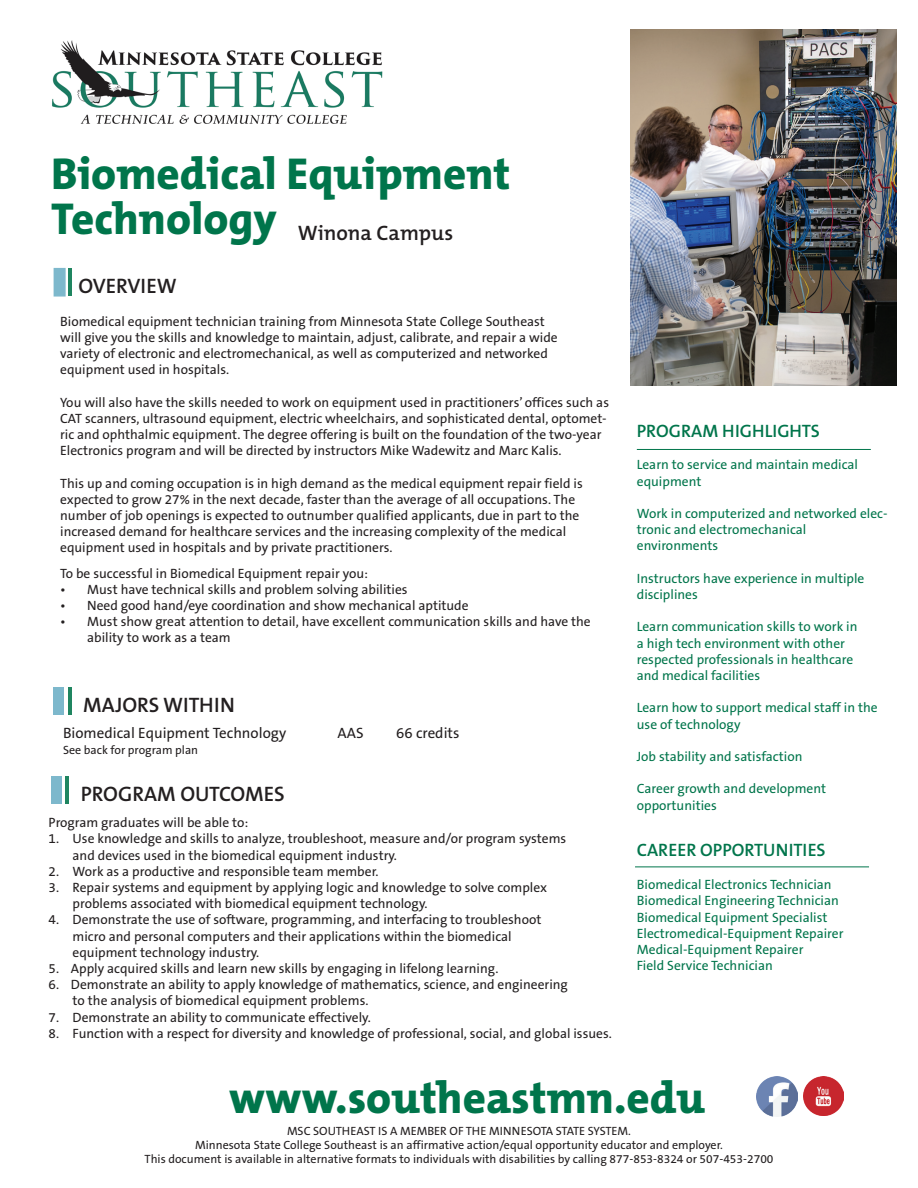
<style>
.page{position:relative;width:918px;height:1188px;background:#fff}
.page>*{position:absolute;margin:0;border:0;box-sizing:border-box;transform-origin:0 0}
.t1{font:800 45px/45px "The Mix B8";color:#00754b}
.t2{font:600 21px "The Mix B6";color:#231f20}
.t3{font:600 18px "The Mix B6";color:#00754b}
.t4{font:15px "The Sans B5 Plain";color:#231f20}
.t5{font:13.5px/16.2px "The Sans B5 Plain";color:#231f20}
.t6{font:13.5px/16.2px "The Sans B5 Plain";color:#00754b}
.t7{font:12px/14.4px "The Sans B5 Plain";color:#231f20;text-align:center}
</style>
<div class="page">
<hr style="left:635px;top:867px;width:234px;height:1px;background:#00754b">
<img style="left:52px;top:40px;width:331px;height:84px">
<div style="left:54px;top:268px;width:12px;height:29px;background:#7db8cc;border:2px solid #6cafc6"></div>
<hr style="left:68px;top:269px;width:3px;height:27px;background:#00754b">
<div style="left:54px;top:687px;width:10px;height:27px;background:#7db8cc"></div>
<hr style="left:68px;top:687px;width:3px;height:27px;background:#00754b">
<div style="left:51px;top:776px;width:11px;height:27px;background:#7db8cc"></div>
<hr style="left:65px;top:776px;width:4px;height:27px;background:#1f8560">
<img style="left:757px;top:1077px;width:40px;height:40px">
<img style="left:804px;top:1077px;width:39px;height:39px">
<img style="left:631px;top:30px;width:266px;height:356px">
<hr style="left:637px;top:449px;width:234px;height:1px;background:#00754b">
<h1 class="t1" style="left:51px;top:153px;width:461px">Biomedical Equipment<br>Technology</h1>
<h2 class="t2" style="left:79px;top:275px;width:100px">OVERVIEW</h2>
<h2 class="t2" style="left:298px;top:222px;width:157px">Winona Campus</h2>
<p class="t5" style="left:60px;top:314px;width:499px">Biomedical equipment technician training from Minnesota State College Southeast will give you the skills and knowledge to maintain, adjust, calibrate, and repair a wide variety of electronic and electromechanical, as well as computerized and networked equipment used in hospitals.</p>
<p class="t5" style="left:60px;top:395px;width:550px">You will also have the skills needed to work on equipment used in practitioners’ offices such as CAT scanners, ultrasound equipment, electric wheelchairs, and sophisticated dental, optomet&shy;ric and ophthalmic equipment. The degree offering is built on the foundation of the two-year Electronics program and will be directed by instructors Mike Wadewitz and Marc Kalis.</p>
<p class="t5" style="left:60px;top:476px;width:524px">This up and coming occupation is in high demand as the medical equipment repair field is expected to grow 27% in the next decade, faster than the average of all occupations. The number of job openings is expected to outnumber qualified applicants, due in part to the increased demand for healthcare services and the increasing complexity of the medical equipment used in hospitals and by private practitioners.</p>
<p class="t5" style="left:60px;top:566px;width:309px">To be successful in Biomedical Equipment repair you:</p>
<p class="t5" style="left:60px;top:582px;width:349px">• Must have technical skills and problem solving abilities</p>
<p class="t5" style="left:60px;top:598px;width:410px">• Need good hand/eye coordination and show mechanical aptitude</p>
<p class="t5" style="left:87px;top:614px;width:505px;text-indent:-27px">• Must show great attention to detail, have excellent communication skills and have the ability to work as a team</p>
<h2 class="t2" style="left:83px;top:694px;width:153px">MAJORS WITHIN</h2>
<p class="t4" style="left:63px;top:725px;width:225px">Biomedical Equipment Technology</p>
<p class="t4" style="left:338px;top:725px;width:28px">AAS</p>
<p class="t4" style="left:396px;top:725px;width:65px">66 credits</p>
<p class="t7" style="left:63px;top:743px;width:137px">See back for program plan</p>
<h2 class="t2" style="left:81px;top:783px;width:206px">PROGRAM OUTCOMES</h2>
<p class="t5" style="left:49px;top:815px;width:201px">Program graduates will be able to:</p>
<p class="t5" style="left:73px;top:831px;width:495px;text-indent:-24px">1. Use knowledge and skills to analyze, troubleshoot, measure and/or program systems and devices used in the biomedical equipment industry.</p>
<p class="t5" style="left:49px;top:864px;width:332px">2. Work as a productive and responsible team member.</p>
<p class="t5" style="left:73px;top:880px;width:476px;text-indent:-24px">3. Repair systems and equipment by applying logic and knowledge to solve complex problems associated with biomedical equipment technology.</p>
<p class="t5" style="left:73px;top:912px;width:470px;text-indent:-24px">4. Demonstrate the use of software, programming, and interfacing to troubleshoot micro and personal computers and their applications within the biomedical equipment technology industry.</p>
<p class="t5" style="left:49px;top:961px;width:451px">5. Apply acquired skills and learn new skills by engaging in lifelong learning.</p>
<p class="t5" style="left:73px;top:977px;width:497px;text-indent:-24px">6. Demonstrate an ability to apply knowledge of mathematics, science, and engineering to the analysis of biomedical equipment problems.</p>
<p class="t5" style="left:49px;top:1010px;width:324px">7. Demonstrate an ability to communicate effectively.</p>
<p class="t5" style="left:49px;top:1026px;width:565px">8. Function with a respect for diversity and knowledge of professional, social, and global issues.</p>
<h3 class="t3" style="left:637px;top:422px;width:185px">PROGRAM HIGHLIGHTS</h3>
<p class="t6" style="left:637px;top:457px;width:223px">Learn to service and maintain medical equipment</p>
<p class="t6" style="left:637px;top:506px;width:252px">Work in computerized and networked elec&shy;tronic and electromechanical environments</p>
<p class="t6" style="left:637px;top:571px;width:229px">Instructors have experience in multiple disciplines</p>
<p class="t6" style="left:637px;top:619px;width:222px">Learn communication skills to work in a high tech environment with other respected professionals in healthcare and medical facilities</p>
<p class="t6" style="left:637px;top:700px;width:242px">Learn how to support medical staff in the use of technology</p>
<p class="t6" style="left:637px;top:749px;width:167px">Job stability and satisfaction</p>
<p class="t6" style="left:637px;top:781px;width:191px">Career growth and development opportunities</p>
<h3 class="t3" style="left:637px;top:841px;width:190px">CAREER OPPORTUNITIES</h3>
<p class="t6" style="left:637px;top:877px;width:208px">Biomedical Electronics Technician Biomedical Engineering Technician Biomedical Equipment Specialist Electromedical-Equipment Repairer Medical-Equipment Repairer<br>Field Service Technician</p>
<h1 class="t1" style="left:229px;top:1076px;width:478px">www.southeastmn.edu</h1>
<p class="t7" style="left:144px;top:1124px;width:631px">MSC SOUTHEAST IS A MEMBER OF THE MINNESOTA STATE SYSTEM.<br>Minnesota State College Southeast is an affirmative action/equal opportunity educator and employer.<br>This document is available in alternative formats to individuals with disabilities by calling 877-853-8324 or 507-453-2700</p>
</div>
